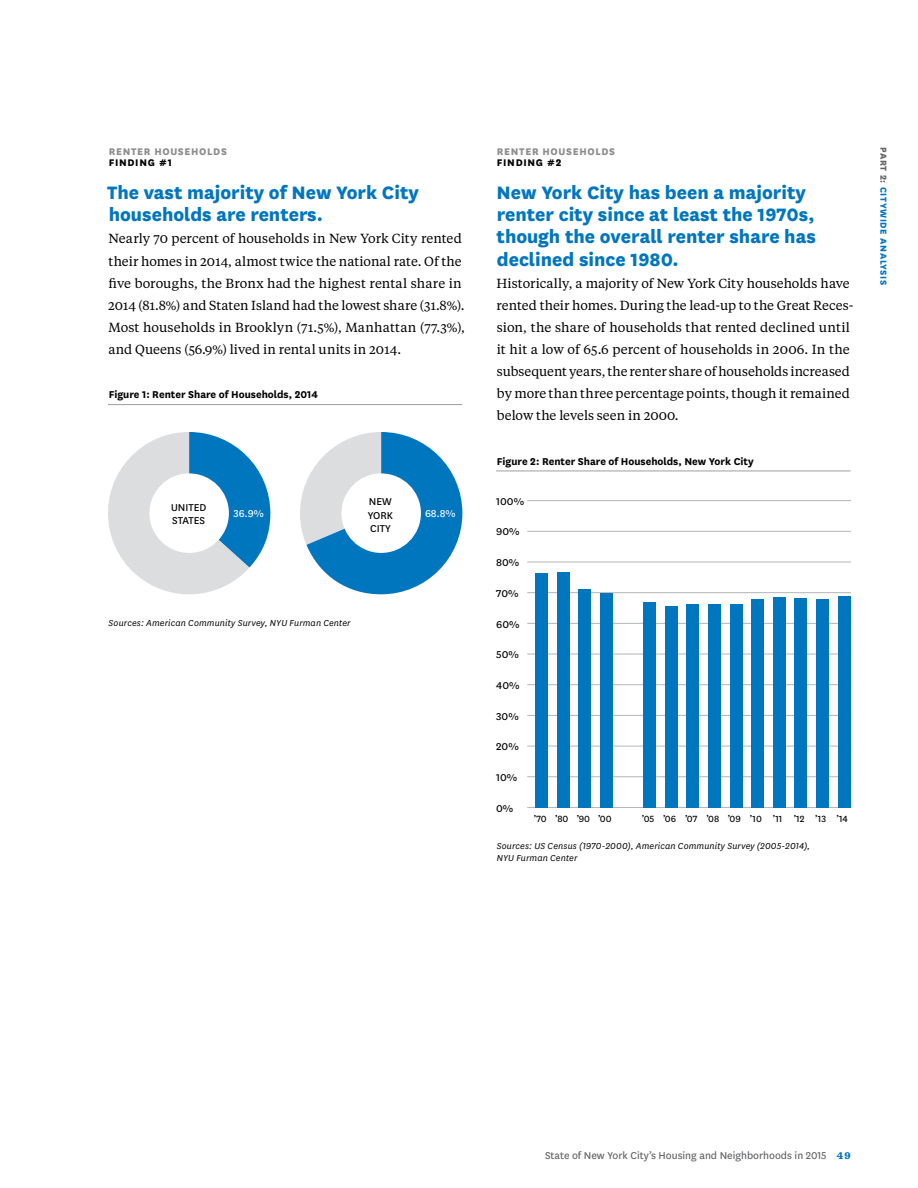
<style>
.page{position:relative;width:918px;height:1188px;background:#fff}
.page>*{position:absolute;margin:0;border:0;box-sizing:border-box;transform-origin:0 0}
.t1{font:800 21px/22.2px "National";color:#0076bf}
.t2{font:13.2px/22.2px "Tiempos Text";letter-spacing:.005em;color:#000}
.t3{font:700 11.7px "National";color:#000}
.t4{font:11.7px "National";color:#636466}
.t5{font:11.7px "National";color:#000;scale:1.04 1}
.t6{font:11.7px/13.5px "National";color:#000}
.t7{font:11.7px "National";color:#fff}
.t8{font:800 11.25px "National";letter-spacing:.06em;color:#8a8c8e}
.t9{font:800 11.25px "National";letter-spacing:.06em;color:#000}
.t10{font:10.5px "National";color:#000}
.t11{font:italic 10.2px/12px "National";letter-spacing:.015em;color:#000}
.t12{font:800 10.2px "National";letter-spacing:.06em;color:#0076bf}
.s1{color:#636466}
.s2{font-family:"Sentinel";font-weight:900;font-size:10.5px;color:#0076bf}
</style>
<div class="page">
<hr style="left:108px;top:404px;width:354px;height:1px;background:#9d9fa2">
<hr style="left:496px;top:471px;width:354px;height:1px;background:#9d9fa2">
<svg style="left:108px;top:432px;width:162px;height:163px"></svg>
<svg style="left:300px;top:432px;width:162px;height:162px"></svg>
<div style="left:149px;top:473px;width:80px;height:80px;background:#fff;border-radius:50%"></div>
<div style="left:341px;top:473px;width:80px;height:80px;background:#fff;border-radius:50%"></div>
<hr style="left:527px;top:807px;width:323px;height:1px;background:#b1b4b6">
<hr style="left:527px;top:776px;width:323px;height:1px;background:#b1b4b6">
<hr style="left:527px;top:746px;width:323px;height:1px;background:#b1b4b6">
<hr style="left:527px;top:715px;width:323px;height:1px;background:#b1b4b6">
<hr style="left:527px;top:684px;width:323px;height:1px;background:#b1b4b6">
<hr style="left:527px;top:654px;width:323px;height:1px;background:#b1b4b6">
<hr style="left:527px;top:623px;width:323px;height:1px;background:#b1b4b6">
<hr style="left:527px;top:592px;width:323px;height:1px;background:#b1b4b6">
<hr style="left:527px;top:562px;width:323px;height:1px;background:#b1b4b6">
<hr style="left:527px;top:531px;width:323px;height:1px;background:#b1b4b6">
<hr style="left:527px;top:500px;width:323px;height:1px;background:#b1b4b6">
<div style="left:535px;top:573px;width:13px;height:234px;background:#0076bf"></div>
<div style="left:557px;top:572px;width:13px;height:235px;background:#0076bf"></div>
<div style="left:578px;top:589px;width:13px;height:218px;background:#0076bf"></div>
<div style="left:600px;top:593px;width:13px;height:214px;background:#0076bf"></div>
<div style="left:643px;top:602px;width:13px;height:205px;background:#0076bf"></div>
<div style="left:665px;top:606px;width:13px;height:201px;background:#0076bf"></div>
<div style="left:686px;top:604px;width:13px;height:203px;background:#0076bf"></div>
<div style="left:708px;top:604px;width:13px;height:203px;background:#0076bf"></div>
<div style="left:730px;top:604px;width:12px;height:203px;background:#0076bf"></div>
<div style="left:751px;top:599px;width:13px;height:208px;background:#0076bf"></div>
<div style="left:773px;top:597px;width:13px;height:210px;background:#0076bf"></div>
<div style="left:794px;top:598px;width:13px;height:209px;background:#0076bf"></div>
<div style="left:816px;top:599px;width:13px;height:208px;background:#0076bf"></div>
<div style="left:838px;top:596px;width:12px;height:211px;background:#0076bf"></div>
<p class="t8" style="left:109px;top:143px;width:120px">RENTER HOUSEHOLDS</p>
<p class="t9" style="left:109px;top:154px;width:65px">FINDING #1</p>
<h1 class="t1" style="left:107px;top:180px;width:313px">The vast majority of New York City households are renters.</h1>
<p class="t2" style="left:108px;top:227px;width:358px">Nearly 70 percent of households in New York City rented their homes in 2014, almost twice the national rate. Of the five boroughs, the Bronx had the highest rental share in 2014 (81.8%) and Staten Island had the lowest share (31.8%).<br>Most households in Brooklyn (71.5%), Manhattan (77.3%), and Queens (56.9%) lived in rental units in 2014.</p>
<p class="t3" style="left:109px;top:386px;width:211px">Figure 1: Renter Share of Households, 2014</p>
<p class="t6" style="left:171px;top:500px;width:37px">UNITED<br>STATES</p>
<p class="t6" style="left:368px;top:494px;width:27px;text-align:justify">NEW YORK CITY</p>
<p class="t7" style="left:234px;top:506px;width:32px">36.9%</p>
<p class="t7" style="left:425px;top:506px;width:32px">68.8%</p>
<p class="t11" style="left:109px;top:616px;width:244px">Sources: American Community Survey, NYU Furman Center</p>
<p class="t8" style="left:497px;top:143px;width:120px">RENTER HOUSEHOLDS</p>
<p class="t9" style="left:497px;top:154px;width:66px">FINDING #2</p>
<h1 class="t1" style="left:497px;top:180px;width:321px">New York City has been a majority renter city since at least the 1970s, though the overall renter share has declined since 1980.</h1>
<p class="t2" style="left:496px;top:271px;width:359px">Historically, a majority of New York City households have rented their homes. During the lead-up to the Great Reces&shy;sion, the share of households that rented declined until it hit a low of 65.6 percent of households in 2006. In the subsequent years, the renter share of households increased by more than three percentage points, though it remained below the levels seen in 2000.</p>
<p class="t3" style="left:497px;top:453px;width:258px">Figure 2: Renter Share of Households, New York City</p>
<p class="t5" style="left:496px;top:494px;width:28px">100%</p>
<p class="t5" style="left:496px;top:524px;width:24px">90%</p>
<p class="t5" style="left:496px;top:555px;width:24px">80%</p>
<p class="t5" style="left:496px;top:586px;width:23px">70%</p>
<p class="t5" style="left:496px;top:616px;width:24px">60%</p>
<p class="t5" style="left:496px;top:647px;width:23px">50%</p>
<p class="t5" style="left:496px;top:678px;width:24px">40%</p>
<p class="t5" style="left:496px;top:708px;width:23px">30%</p>
<p class="t5" style="left:496px;top:739px;width:23px">20%</p>
<p class="t5" style="left:496px;top:770px;width:22px">10%</p>
<p class="t5" style="left:496px;top:800px;width:18px">0%</p>
<p class="t10" style="left:534px;top:812px;width:80px">’70 ’80 ’90 ’00</p>
<p class="t10" style="left:642px;top:812px;width:208px">’05 ’06 ’07 ’08 ’09 ’10 ’11 ’12 ’13 ’14</p>
<p class="t11" style="left:497px;top:839px;width:315px">Sources: US Census (1970-2000), American Community Survey (2005-2014),<br>NYU Furman Center</p>
<p class="t12" style="left:891px;top:147px;width:140px;rotate:90deg"><span class="s1">PART 2:</span> CITYWIDE ANALYSIS</p>
<p class="t4" style="left:545px;top:1148px;width:307px">State of New York City’s Housing and Neighborhoods in 2015 <span class="s2">49</span></p>
</div>
